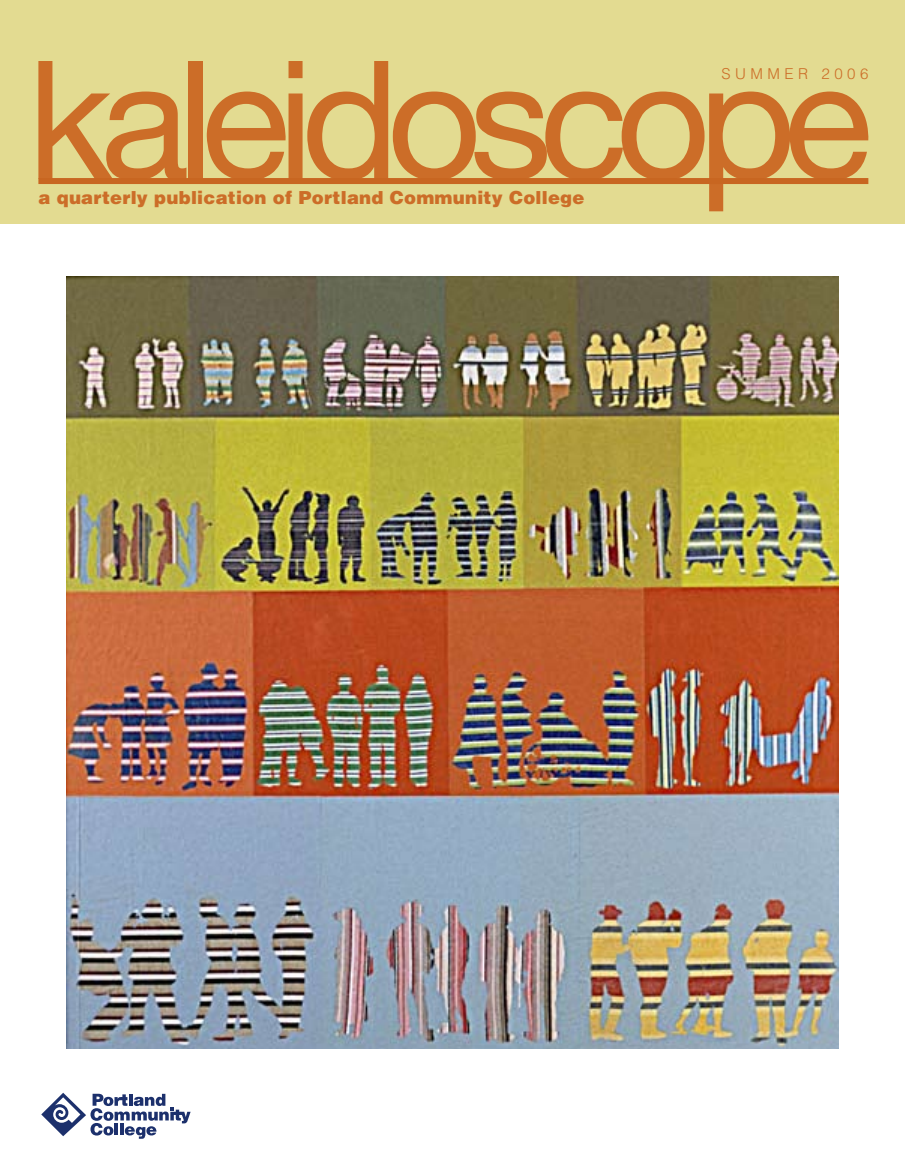
<style>
.page{position:relative;width:905px;height:1161px;background:#fff}
.page>*{position:absolute;margin:0;border:0;box-sizing:border-box;transform-origin:0 0}
.t1{font:165px "Helvetica Neue";letter-spacing:-.075em;color:#cc6d28}
.t2{font:900 18px "Helvetica LT Std";letter-spacing:.01em;color:#cc6d28}
.t3{font:300 15px "Helvetica LT Std";letter-spacing:.3em;color:#cc6d28}
</style>
<div class="page">
<img style="left:67px;top:277px;width:771px;height:772px">
<div style="left:0;top:0;width:904px;height:224px;background:#e3db91"></div>
<div style="left:38px;top:178px;width:830px;height:6px;background:#c86621"></div>
<svg style="left:41px;top:1093px;width:150px;height:46px"></svg>
<h1 class="t1" style="left:27px;top:22px;width:846px">kaleidoscope</h1>
<p class="t3" style="left:721px;top:64px;width:148px">SUMMER 2006</p>
<p class="t2" style="left:38px;top:186px;width:547px">a quarterly publication of Portland Community College</p>
</div>
